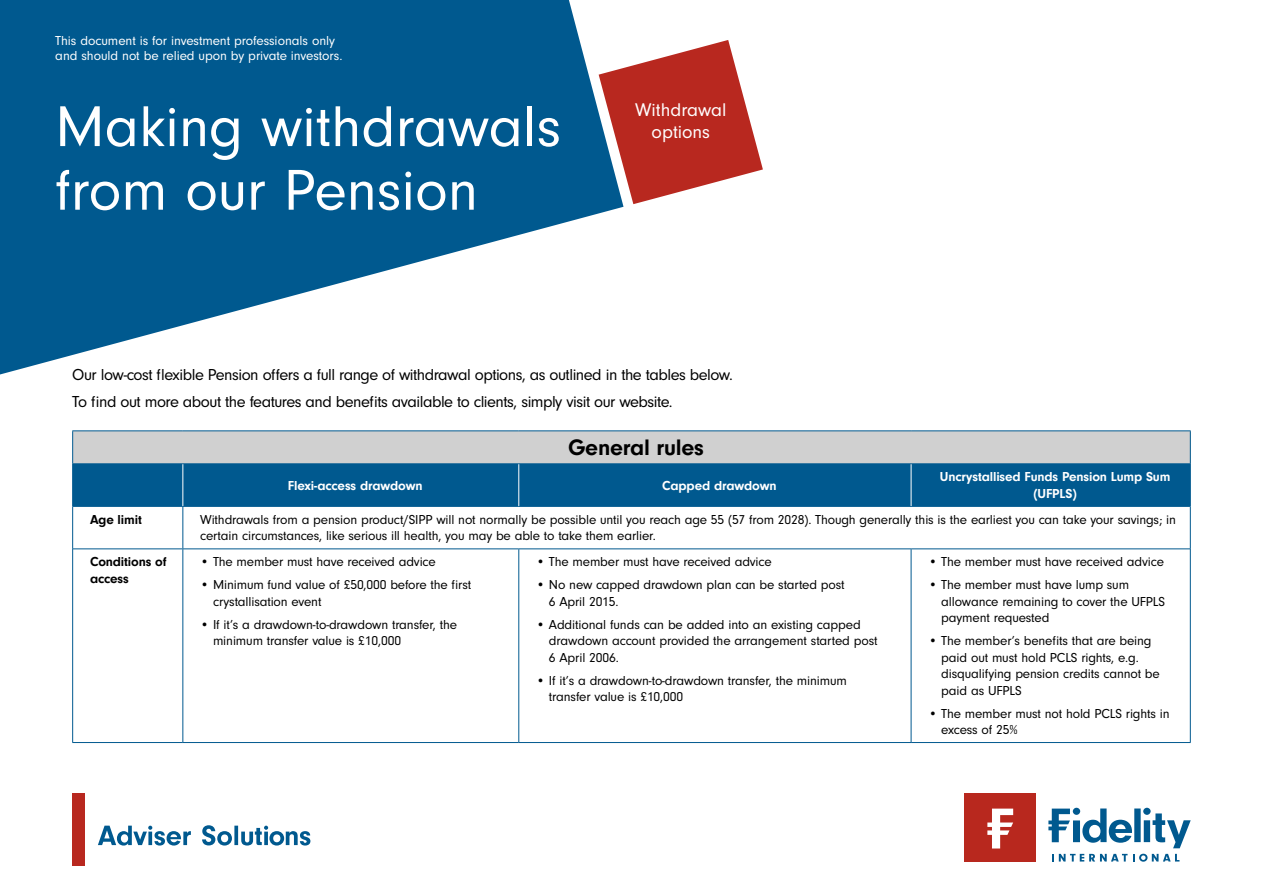
<style>
.page{position:relative;width:1263px;height:893px;background:#fff}
.page>*{position:absolute;margin:0;border:0;box-sizing:border-box;transform-origin:0 0}
.t1{font:59.7px/63.6px "Neuzeit Gro";color:#fff}
.t2{font:700 23.25px "Neuzeit Gro";letter-spacing:-.01em;color:#000}
.t3{font:19.05px/22.6px "Neuzeit Gro";color:#fff;text-align:center}
.t4{font:16.5px/27.3px "Neuzeit Gro";letter-spacing:-.03em;color:#000}
.t5{font:13.5px/16.5px "Neuzeit Gro";letter-spacing:-.01em;color:#000}
.t6{font:13.5px/15px "Neuzeit Gro";letter-spacing:-.005em;color:#fff}
.t7{font:700 13.5px/16.5px "Neuzeit Gro";letter-spacing:-.01em;color:#fff;text-align:center}
.t8{font:700 13.5px/16.5px "Neuzeit Gro";letter-spacing:-.01em;color:#000}
</style>
<div class="page">
<svg style="left:623px;top:40px;width:140px;height:164px"></svg>
<svg style="left:0;top:0;width:623px;height:374px;fill:#00598f"></svg>
<div style="left:73px;top:431px;width:1117px;height:33px;background:#d0d0d0"></div>
<div style="left:73px;top:464px;width:1117px;height:42px;background:#00598f"></div>
<hr style="left:72px;top:430px;width:111px;height:1px;background:#00598f">
<hr style="left:72px;top:431px;width:1px;height:33px;background:#00598f">
<hr style="left:183px;top:430px;width:336px;height:1px;background:#00598f">
<hr style="left:519px;top:430px;width:392px;height:1px;background:#00598f">
<hr style="left:911px;top:430px;width:280px;height:1px;background:#00598f">
<hr style="left:1190px;top:431px;width:1px;height:33px;background:#00598f">
<hr style="left:72px;top:464px;width:1px;height:42px;background:#00598f">
<hr style="left:1190px;top:464px;width:1px;height:42px;background:#00598f">
<hr style="left:72px;top:506px;width:1px;height:43px;background:#00598f">
<hr style="left:182px;top:507px;width:1px;height:41px;background:#00598f">
<hr style="left:1190px;top:506px;width:1px;height:43px;background:#00598f">
<hr style="left:72px;top:549px;width:1px;height:193px;background:#00598f">
<hr style="left:182px;top:549px;width:1px;height:193px;background:#00598f">
<hr style="left:518px;top:549px;width:1px;height:193px;background:#00598f">
<hr style="left:911px;top:549px;width:1px;height:193px;background:#00598f">
<hr style="left:1190px;top:549px;width:1px;height:193px;background:#00598f">
<hr style="left:72px;top:742px;width:111px;height:1px;background:#00598f">
<hr style="left:183px;top:742px;width:336px;height:1px;background:#00598f">
<hr style="left:519px;top:742px;width:392px;height:1px;background:#00598f">
<hr style="left:911px;top:742px;width:280px;height:1px;background:#00598f">
<hr style="left:73px;top:463px;width:110px;height:1px;background:#00598f">
<hr style="left:183px;top:463px;width:336px;height:1px;background:#00598f">
<hr style="left:519px;top:463px;width:392px;height:1px;background:#00598f">
<hr style="left:911px;top:463px;width:279px;height:1px;background:#00598f">
<hr style="left:73px;top:506px;width:110px;height:1px;background:#00598f">
<hr style="left:183px;top:506px;width:336px;height:1px;background:#00598f">
<hr style="left:519px;top:506px;width:392px;height:1px;background:#00598f">
<hr style="left:911px;top:506px;width:279px;height:1px;background:#00598f">
<hr style="left:73px;top:548px;width:110px;height:1px;background:#00598f">
<hr style="left:183px;top:548px;width:336px;height:1px;background:#00598f">
<hr style="left:519px;top:548px;width:392px;height:1px;background:#00598f">
<hr style="left:911px;top:548px;width:279px;height:1px;background:#00598f">
<hr style="left:182px;top:464px;width:1px;height:42px;background:#fff">
<hr style="left:518px;top:464px;width:1px;height:42px;background:#fff">
<hr style="left:911px;top:464px;width:1px;height:42px;background:#fff">
<div style="left:964px;top:793px;width:72px;height:69px;background:#b8281e"></div>
<svg style="left:987px;top:809px;width:26px;height:39px"></svg>
<svg style="left:1048px;top:808px;width:143px;height:40px"></svg>
<svg style="left:1052px;top:854px;width:75px;height:7px"></svg>
<svg style="left:1133px;top:854px;width:46px;height:8px"></svg>
<div style="left:72px;top:793px;width:13px;height:72px;background:#b8281f"></div>
<svg style="left:98px;top:825px;width:212px;height:20px"></svg>
<p class="t6" style="left:55px;top:34px;width:289px">This document is for investment professionals only and should not be relied upon by private investors.</p>
<h1 class="t1" style="left:55px;top:96px;width:507px">Making withdrawals from our Pension</h1>
<h3 class="t3" style="left:635px;top:98px;width:93px">Withdrawal options</h3>
<p class="t4" style="left:72px;top:361px;width:662px">Our low-cost flexible Pension offers a full range of withdrawal options, as outlined in the tables below.<br>To find out more about the features and benefits available to clients, simply visit our website.</p>
<h2 class="t2" style="left:568px;top:434px;width:137px">General rules</h2>
<p class="t7" style="left:288px;top:477px;width:136px">Flexi-access drawdown</p>
<p class="t7" style="left:662px;top:477px;width:116px">Capped drawdown</p>
<p class="t7" style="left:940px;top:469px;width:232px">Uncrystallised Funds Pension Lump Sum (UFPLS)</p>
<p class="t8" style="left:90px;top:511px;width:53px">Age limit</p>
<p class="t5" style="left:200px;top:511px;width:977px">Withdrawals from a pension product/SIPP will not normally be possible until you reach age 55 (57 from 2028). Though generally this is the earliest you can take your savings; in certain circumstances, like serious ill health, you may be able to take them earlier.</p>
<p class="t8" style="left:90px;top:554px;width:78px">Conditions of access</p>
<p class="t5" style="left:200px;top:554px;width:237px">• The member must have received advice</p>
<p class="t5" style="left:213px;top:577px;width:260px;text-indent:-13px">• Minimum fund value of £50,000 before the first crystallisation event</p>
<p class="t5" style="left:213px;top:616px;width:246px;text-indent:-13px">• If it’s a drawdown-to-drawdown transfer, the minimum transfer value is £10,000</p>
<p class="t5" style="left:536px;top:554px;width:237px">• The member must have received advice</p>
<p class="t5" style="left:549px;top:577px;width:297px;text-indent:-13px">• No new capped drawdown plan can be started post<br>6 April 2015.</p>
<p class="t5" style="left:549px;top:616px;width:330px;text-indent:-13px">• Additional funds can be added into an existing capped drawdown account provided the arrangement started post<br>6 April 2006.</p>
<p class="t5" style="left:549px;top:672px;width:299px;text-indent:-13px">• If it’s a drawdown-to-drawdown transfer, the minimum transfer value is £10,000</p>
<p class="t5" style="left:928px;top:554px;width:237px">• The member must have received advice</p>
<p class="t5" style="left:941px;top:577px;width:225px;text-indent:-13px">• The member must have lump sum allowance remaining to cover the UFPLS payment requested</p>
<p class="t5" style="left:941px;top:633px;width:220px;text-indent:-13px">• The member’s benefits that are being paid out must hold PCLS rights, e.g. disqualifying pension credits cannot be paid as UFPLS</p>
<p class="t5" style="left:941px;top:705px;width:230px;text-indent:-13px">• The member must not hold PCLS rights in excess of 25%</p>
</div>
